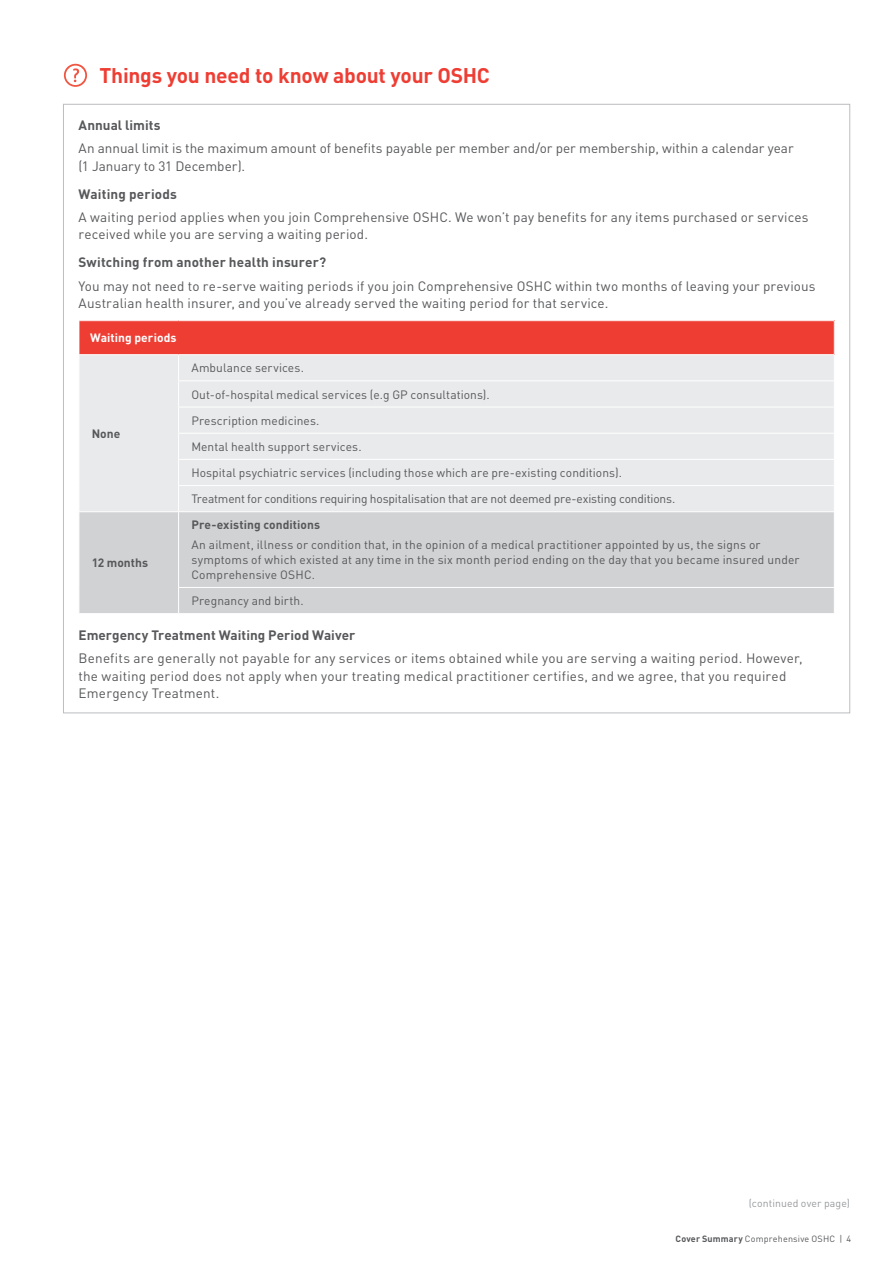
<style>
.page{position:relative;width:893px;height:1263px;background:#fff}
.page>*{position:absolute;margin:0;border:0;box-sizing:border-box;transform-origin:0 0}
.Sub_Header{font:700 21px "DINOT";letter-spacing:-.01em;color:#ee3e34}
.Copy{font:13.5px/17.2px "DINOT";letter-spacing:.015em;color:#57585a}
.t1{font:700 13.5px "DINOT";letter-spacing:.01em;color:#57585a}
.Table_Copy{font:12px/15px "DINOT";letter-spacing:.01em;color:#57585a}
.Table_Copy-2{font:12px "DINOT";letter-spacing:-.015em;color:#57585a}
.Table_Copy-3{font:700 12px "DINOT";letter-spacing:.005em;color:#57585a}
.Table_Copy-4{font:700 12px "DINOT";letter-spacing:.005em;color:#fff}
.Table_Copy-5{font:10.5px "DINOT";letter-spacing:.01em;color:#97999c}
.t2{font:9px "DINOT";letter-spacing:.02em;color:#57585a}
.s1{font-weight:700}
</style>
<div class="page">
<svg style="left:64px;top:64px;width:23px;height:23px"></svg>
<div style="left:79px;top:321px;width:755px;height:34px;background:#ee3e34"></div>
<div style="left:80px;top:355px;width:754px;height:156px;background:#e9eaeb"></div>
<div style="left:80px;top:512px;width:754px;height:101px;background:#d1d2d4"></div>
<hr style="left:79px;top:321px;width:1px;height:33px;background:#fff">
<hr style="left:179px;top:354px;width:656px;height:1px;background:#fff">
<hr style="left:178px;top:380px;width:657px;height:1px;background:#fff">
<hr style="left:178px;top:407px;width:657px;height:1px;background:#fff">
<hr style="left:178px;top:433px;width:657px;height:1px;background:#fff">
<hr style="left:178px;top:459px;width:657px;height:1px;background:#fff">
<hr style="left:178px;top:485px;width:657px;height:1px;background:#fff">
<hr style="left:79px;top:354px;width:100px;height:1px;background:#fff">
<svg style="left:79px;top:355px;width:1px;height:156px"></svg>
<svg style="left:178px;top:355px;width:1px;height:156px"></svg>
<hr style="left:178px;top:512px;width:1px;height:75px;background:#fff">
<svg style="left:178px;top:588px;width:1px;height:25px"></svg>
<svg style="left:79px;top:587px;width:1px;height:26px"></svg>
<hr style="left:178px;top:587px;width:657px;height:1px;background:#fff">
<p class="Sub_Header" style="left:99px;top:62px;width:392px">Things you need to know about your OSHC</p>
<p class="t1" style="left:79px;top:116px;width:84px">Annual limits</p>
<p class="Copy" style="left:79px;top:140px;width:717px">An annual limit is the maximum amount of benefits payable per member and/or per membership, within a calendar year (1 January to 31 December).</p>
<p class="t1" style="left:79px;top:185px;width:100px">Waiting periods</p>
<p class="Copy" style="left:79px;top:208px;width:732px">A waiting period applies when you join Comprehensive OSHC. We won’t pay benefits for any items purchased or services received while you are serving a waiting period.</p>
<p class="t1" style="left:79px;top:254px;width:249px">Switching from another health insurer?</p>
<p class="Copy" style="left:79px;top:277px;width:739px">You may not need to re-serve waiting periods if you join Comprehensive OSHC within two months of leaving your previous<br>Australian health insurer, and you’ve already served the waiting period for that service.</p>
<p class="Table_Copy-4" style="left:90px;top:330px;width:88px">Waiting periods</p>
<p class="Table_Copy-3" style="left:92px;top:426px;width:30px">None</p>
<p class="Table_Copy" style="left:191px;top:360px;width:114px">Ambulance services.</p>
<p class="Table_Copy" style="left:191px;top:386px;width:300px">Out-of-hospital medical services (e.g GP consultations).</p>
<p class="Table_Copy" style="left:191px;top:413px;width:130px">Prescription medicines.</p>
<p class="Table_Copy" style="left:191px;top:439px;width:172px">Mental health support services.</p>
<p class="Table_Copy" style="left:191px;top:465px;width:432px">Hospital psychiatric services (including those which are pre-existing conditions).</p>
<p class="Table_Copy-2" style="left:191px;top:491px;width:486px">Treatment for conditions requiring hospitalisation that are not deemed pre-existing conditions.</p>
<p class="Table_Copy-3" style="left:191px;top:517px;width:130px">Pre-existing conditions</p>
<p class="Table_Copy" style="left:191px;top:537px;width:610px">An ailment, illness or condition that, in the opinion of a medical practitioner appointed by us, the signs or symptoms of which existed at any time in the six month period ending on the day that you became insured under<br>Comprehensive OSHC.</p>
<p class="Table_Copy" style="left:191px;top:593px;width:114px">Pregnancy and birth.</p>
<p class="t1" style="left:79px;top:626px;width:278px">Emergency Treatment Waiting Period Waiver</p>
<p class="Copy" style="left:79px;top:650px;width:726px">Benefits are generally not payable for any services or items obtained while you are serving a waiting period. However, the waiting period does not apply when your treating medical practitioner certifies, and we agree, that you required<br>Emergency Treatment.</p>
<p class="Table_Copy-3" style="left:92px;top:555px;width:58px">12 months</p>
<p class="Table_Copy-5" style="left:749px;top:1197px;width:103px">(continued over page)</p>
<p class="t2" style="left:675px;top:1233px;width:177px"><span class="s1">Cover Summary</span> Comprehensive OSHC | 4</p>
</div>
